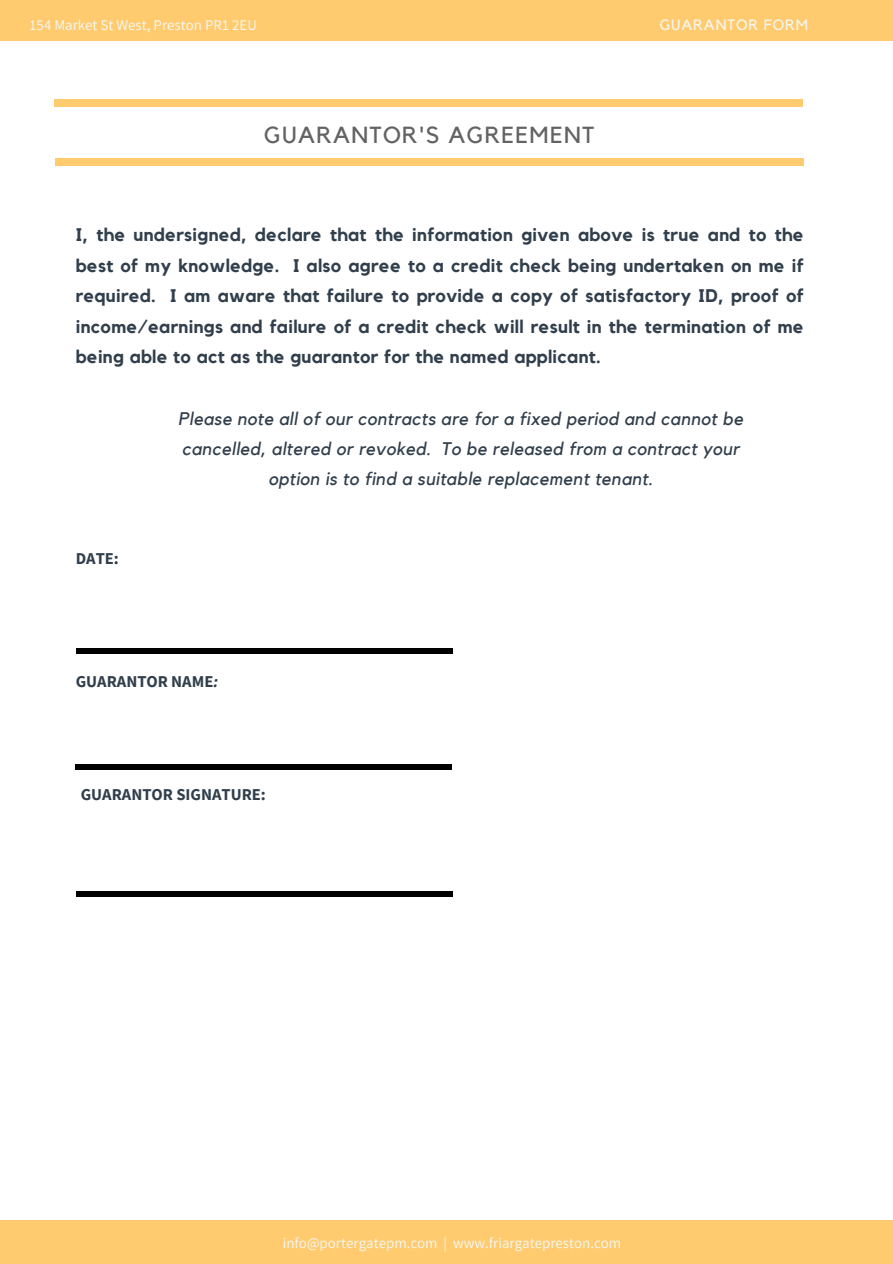
<style>
.page{position:relative;width:893px;height:1264px;background:#fff}
.page>*{position:absolute;margin:0;border:0;box-sizing:border-box;transform-origin:0 0}
.t1{font:23.1px "Kollektif";letter-spacing:.06em;color:#636363}
.t2{font:700 18.15px/30.3px "Kollektif";letter-spacing:.02em;color:#313f4c;text-align:justify}
.t3{font:italic 18.15px/30.3px "Kollektif";letter-spacing:.02em;color:#313f4c;text-align:center}
.t4{font:700 16.5px "Source Sans Pro";color:#313f4c}
.t5{font:14.85px "Source Sans Pro";color:#f4f5ef}
.t6{font:14.85px "Kollektif";letter-spacing:.06em;color:#f4f5ef}
.s1{font-style:italic}
</style>
<div class="page">
<div style="left:54px;top:99px;width:748px;height:7px;background:#ffcb6e"></div>
<div style="left:56px;top:159px;width:748px;height:6px;background:#ffcb6e"></div>
<div style="left:0;top:0;width:892px;height:40px;background:#ffcb6e"></div>
<div style="left:0;top:1220px;width:892px;height:43px;background:#ffcb6e"></div>
<div style="left:76px;top:891px;width:376px;height:6px;background:#000"></div>
<div style="left:76px;top:764px;width:375px;height:5px;background:#000"></div>
<div style="left:76px;top:648px;width:376px;height:6px;background:#000"></div>
<p class="t5" style="left:29px;top:15px;width:229px">154 Market St West, Preston PR1 2EU</p>
<p class="t1" style="left:264px;top:124px;width:331px">GUARANTOR'S AGREEMENT</p>
<p class="t6" style="left:659px;top:18px;width:150px">GUARANTOR FORM</p>
<p class="t2" style="left:76px;top:221px;width:729px">I, the undersigned, declare that the information given above is true and to the best of my knowledge. I also agree to a credit check being undertaken on me if required. I am aware that failure to provide a copy of satisfactory ID, proof of income/earnings and failure of a credit check will result in the termination of me being able to act as the guarantor for the named applicant.</p>
<p class="t4" style="left:76px;top:548px;width:45px">DATE:</p>
<p class="t3" style="left:178px;top:404px;width:566px">Please note all of our contracts are for a fixed period and cannot be cancelled, altered or revoked. To be released from a contract your option is to find a suitable replacement tenant.</p>
<p class="t4" style="left:76px;top:670px;width:144px">GUARANTOR NAME<span class="s1">:</span></p>
<p class="t4" style="left:81px;top:784px;width:186px">GUARANTOR SIGNATURE:</p>
<p class="t5" style="left:283px;top:1233px;width:340px">info@portergatepm.com | www.friargatepreston.com</p>
</div>
